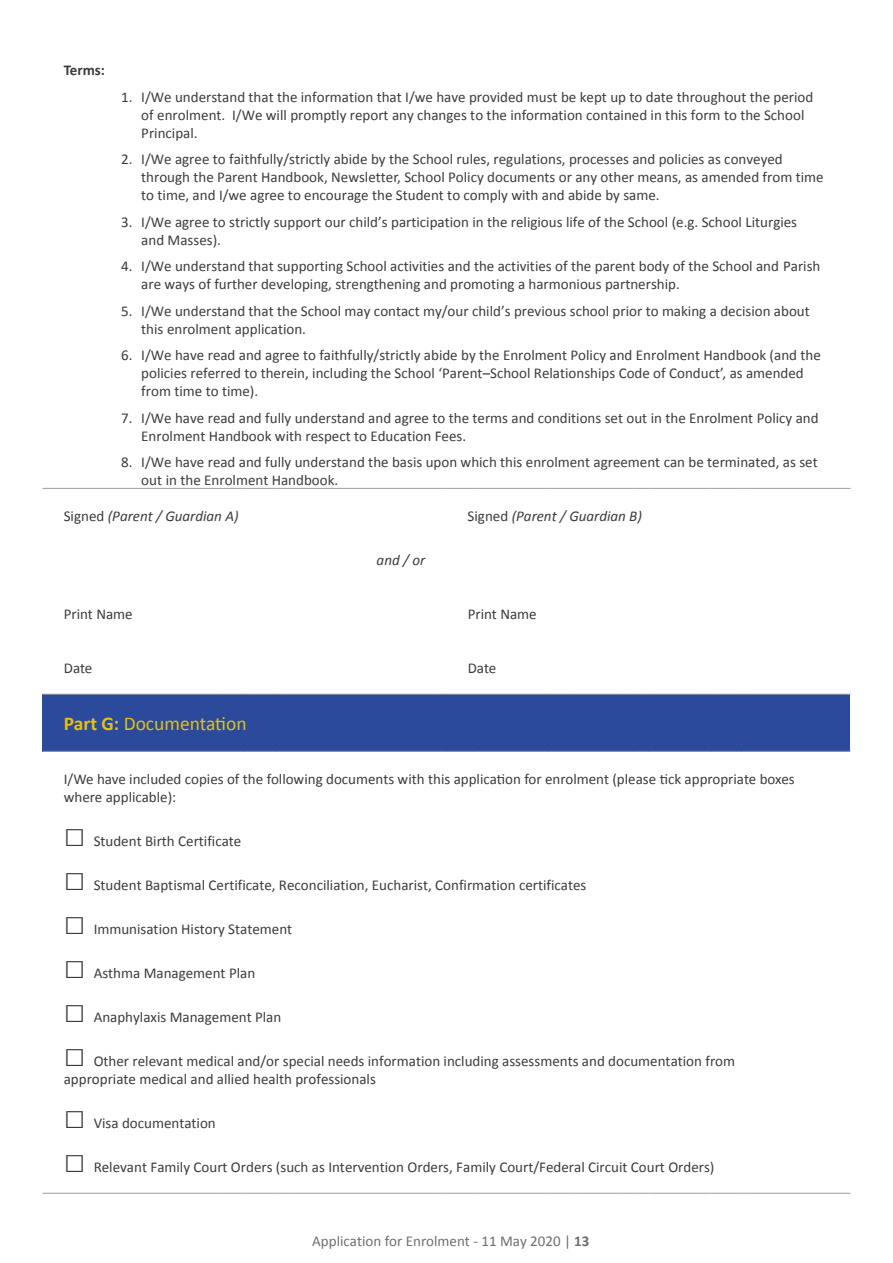
<style>
.page{position:relative;width:893px;height:1263px;background:#fff}
.page>*{position:absolute;margin:0;border:0;box-sizing:border-box;transform-origin:0 0}
.t1{font:19.5px "Calibri";color:#e8c00e}
.t2{font:15px/18px "Calibri";color:#3c3c3b}
.t3{font:italic 15px "Calibri";color:#3c3c3b}
.t4{font:15px "Calibri";color:#706f6f}
.t5{font:700 15px "Calibri";color:#3c3c3b}
.s1{font-style:normal}
.s2{font-style:inherit}
.s3{font-weight:700}
.s4{font-size:36px}
</style>
<div class="page">
<div style="left:43px;top:694px;width:807px;height:57px;background:#2b4a9b"></div>
<hr style="left:43px;top:488px;width:178px;height:1px;background:#9d9d9c">
<svg style="left:221px;top:488px;width:23px;height:1px"></svg>
<hr style="left:244px;top:488px;width:32px;height:1px;background:#9d9d9c">
<svg style="left:276px;top:488px;width:19px;height:1px"></svg>
<hr style="left:295px;top:488px;width:101px;height:1px;background:#9d9d9c">
<hr style="left:396px;top:488px;width:42px;height:1px;background:#9d9d9c">
<svg style="left:438px;top:488px;width:36px;height:1px"></svg>
<hr style="left:474px;top:488px;width:73px;height:1px;background:#9d9d9c">
<svg style="left:547px;top:488px;width:32px;height:1px"></svg>
<hr style="left:579px;top:488px;width:44px;height:1px;background:#9d9d9c">
<svg style="left:623px;top:488px;width:25px;height:1px"></svg>
<hr style="left:648px;top:488px;width:51px;height:1px;background:#9d9d9c">
<svg style="left:699px;top:488px;width:50px;height:1px"></svg>
<hr style="left:749px;top:488px;width:101px;height:1px;background:#9d9d9c">
<hr style="left:43px;top:694px;width:178px;height:1px;background:#9d9d9c">
<svg style="left:221px;top:694px;width:23px;height:1px"></svg>
<hr style="left:244px;top:694px;width:32px;height:1px;background:#9d9d9c">
<svg style="left:276px;top:694px;width:19px;height:1px"></svg>
<hr style="left:295px;top:694px;width:101px;height:1px;background:#9d9d9c">
<hr style="left:396px;top:694px;width:42px;height:1px;background:#9d9d9c">
<svg style="left:438px;top:694px;width:36px;height:1px"></svg>
<hr style="left:474px;top:694px;width:73px;height:1px;background:#9d9d9c">
<svg style="left:547px;top:694px;width:32px;height:1px"></svg>
<hr style="left:579px;top:694px;width:44px;height:1px;background:#9d9d9c">
<svg style="left:623px;top:694px;width:25px;height:1px"></svg>
<hr style="left:648px;top:694px;width:51px;height:1px;background:#9d9d9c">
<svg style="left:699px;top:694px;width:50px;height:1px"></svg>
<hr style="left:749px;top:694px;width:101px;height:1px;background:#9d9d9c">
<hr style="left:43px;top:751px;width:178px;height:1px;background:#9d9d9c">
<svg style="left:221px;top:751px;width:23px;height:1px"></svg>
<hr style="left:244px;top:751px;width:32px;height:1px;background:#9d9d9c">
<svg style="left:276px;top:751px;width:19px;height:1px"></svg>
<hr style="left:295px;top:751px;width:101px;height:1px;background:#9d9d9c">
<hr style="left:396px;top:751px;width:42px;height:1px;background:#9d9d9c">
<svg style="left:438px;top:751px;width:36px;height:1px"></svg>
<hr style="left:474px;top:751px;width:73px;height:1px;background:#9d9d9c">
<svg style="left:547px;top:751px;width:32px;height:1px"></svg>
<hr style="left:579px;top:751px;width:44px;height:1px;background:#9d9d9c">
<svg style="left:623px;top:751px;width:25px;height:1px"></svg>
<hr style="left:648px;top:751px;width:51px;height:1px;background:#9d9d9c">
<svg style="left:699px;top:751px;width:50px;height:1px"></svg>
<hr style="left:749px;top:751px;width:101px;height:1px;background:#9d9d9c">
<hr style="left:43px;top:1193px;width:178px;height:1px;background:#9d9d9c">
<svg style="left:221px;top:1193px;width:23px;height:1px"></svg>
<hr style="left:244px;top:1193px;width:32px;height:1px;background:#9d9d9c">
<svg style="left:276px;top:1193px;width:19px;height:1px"></svg>
<hr style="left:295px;top:1193px;width:101px;height:1px;background:#9d9d9c">
<hr style="left:396px;top:1193px;width:42px;height:1px;background:#9d9d9c">
<svg style="left:438px;top:1193px;width:36px;height:1px"></svg>
<hr style="left:474px;top:1193px;width:73px;height:1px;background:#9d9d9c">
<svg style="left:547px;top:1193px;width:32px;height:1px"></svg>
<hr style="left:579px;top:1193px;width:44px;height:1px;background:#9d9d9c">
<svg style="left:623px;top:1193px;width:25px;height:1px"></svg>
<hr style="left:648px;top:1193px;width:51px;height:1px;background:#9d9d9c">
<svg style="left:699px;top:1193px;width:50px;height:1px"></svg>
<hr style="left:749px;top:1193px;width:101px;height:1px;background:#9d9d9c">
<p class="t5" style="left:64px;top:59px;width:43px">Terms:</p>
<p class="t2" style="left:141px;top:87px;width:674px;text-indent:-20px">1. I/We understand that the information that I/we have provided must be kept up to date throughout the period of enrolment. I/We will promptly report any changes to the information contained in this form to the School<br>Principal.</p>
<p class="t2" style="left:141px;top:150px;width:684px;text-indent:-20px">2. I/We agree to faithfully/strictly abide by the School rules, regulations, processes and policies as conveyed through the Parent Handbook, Newsletter, School Policy documents or any other means, as amended from time to time, and I/we agree to encourage the Student to comply with and abide by same.</p>
<p class="t2" style="left:141px;top:212px;width:657px;text-indent:-20px">3. I/We agree to strictly support our child’s participation in the religious life of the School (e.g. School Liturgies and Masses).</p>
<p class="t2" style="left:141px;top:257px;width:681px;text-indent:-20px">4. I/We understand that supporting School activities and the activities of the parent body of the School and Parish are ways of further developing, strengthening and promoting a harmonious partnership.</p>
<p class="t2" style="left:141px;top:301px;width:670px;text-indent:-20px">5. I/We understand that the School may contact my/our child’s previous school prior to making a decision about this enrolment application.</p>
<p class="t2" style="left:141px;top:346px;width:681px;text-indent:-20px">6. I/We have read and agree to faithfully/strictly abide by the Enrolment Policy and Enrolment Handbook (and the policies referred to therein, including the School ‘Parent–School Relationships Code of Conduct’, as amended from time to time).</p>
<p class="t2" style="left:141px;top:408px;width:679px;text-indent:-20px">7. I/We have read and fully understand and agree to the terms and conditions set out in the Enrolment Policy and<br>Enrolment Handbook with respect to Education Fees.</p>
<p class="t2" style="left:141px;top:453px;width:678px;text-indent:-20px">8. I/We have read and fully understand the basis upon which this enrolment agreement can be terminated, as set out in the Enrolment Handbook.</p>
<p class="t3" style="left:64px;top:506px;width:176px"><span class="s1">Signed</span> (Parent / Guardian A)</p>
<p class="t3" style="left:377px;top:550px;width:50px">and / or</p>
<p class="t3" style="left:468px;top:506px;width:176px"><span class="s1">Signed</span> (Parent / Guardian <span class="s2">B</span>)</p>
<p class="t2" style="left:64px;top:605px;width:70px">Print Name</p>
<p class="t2" style="left:468px;top:605px;width:70px">Print Name</p>
<p class="t2" style="left:64px;top:659px;width:30px">Date</p>
<p class="t2" style="left:468px;top:659px;width:30px">Date</p>
<h1 class="t1" style="left:64px;top:710px;width:184px"><span class="s3">Part G:</span> Documentation</h1>
<p class="t2" style="left:64px;top:769px;width:732px">I/We have included copies of the following documents with this application for enrolment (please tick appropriate boxes where applicable):</p>
<p class="t2" style="left:64px;top:831px;width:179px"><span class="s4">□</span> Student Birth Certificate</p>
<p class="t2" style="left:64px;top:875px;width:524px"><span class="s4">□</span> Student Baptismal Certificate, Reconciliation, Eucharist, Confirmation certificates</p>
<p class="t2" style="left:64px;top:919px;width:230px"><span class="s4">□</span> Immunisation History Statement</p>
<p class="t2" style="left:64px;top:963px;width:193px"><span class="s4">□</span> Asthma Management Plan</p>
<p class="t2" style="left:64px;top:1007px;width:219px"><span class="s4">□</span> Anaphylaxis Management Plan</p>
<p class="t2" style="left:64px;top:1051px;width:673px"><span class="s4">□</span> Other relevant medical and/or special needs information including assessments and documentation from appropriate medical and allied health professionals</p>
<p class="t2" style="left:64px;top:1113px;width:154px"><span class="s4">□</span> Visa documentation</p>
<p class="t2" style="left:64px;top:1157px;width:652px"><span class="s4">□</span> Relevant Family Court Orders (such as Intervention Orders, Family Court/Federal Circuit Court Orders)</p>
<p class="t4" style="left:312px;top:1230px;width:279px">Application for Enrolment - 11 May 2020 | <span class="s3">13</span></p>
</div>
